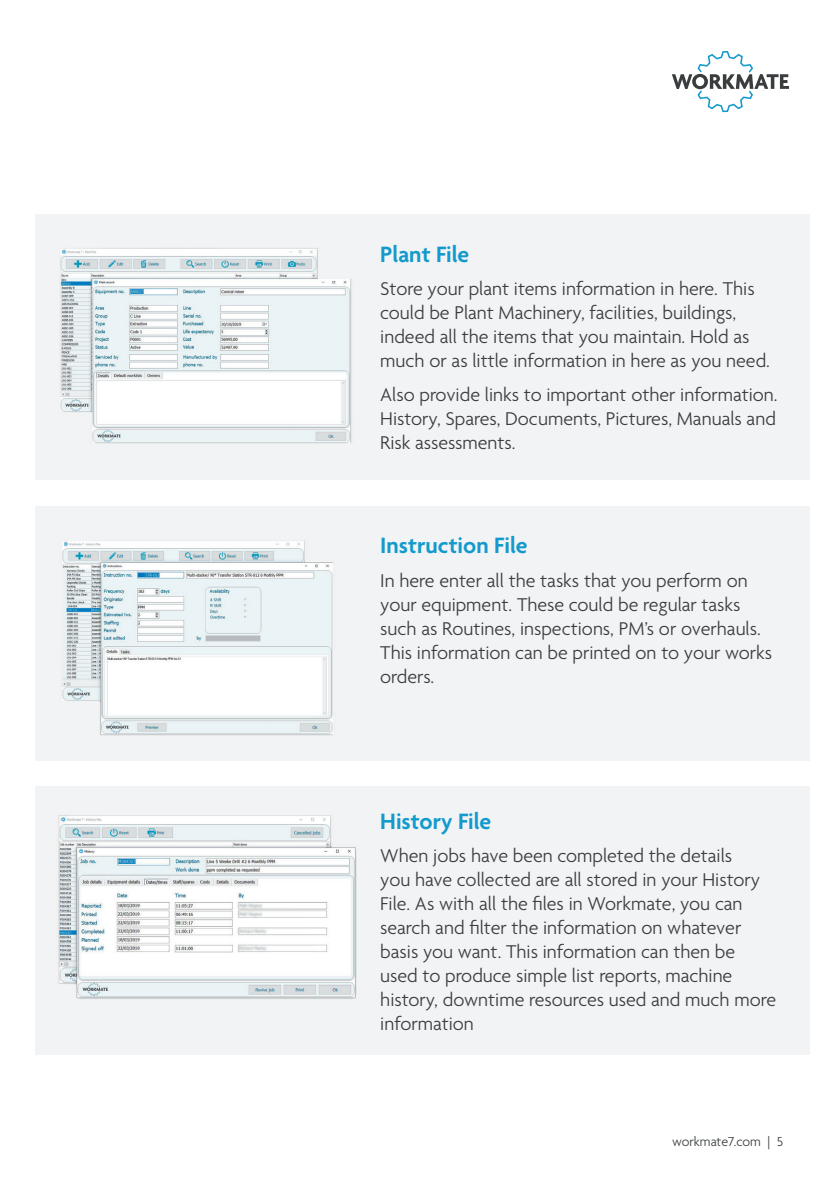
<style>
.page{position:relative;width:840px;height:1191px;background:#fff}
.page>*{position:absolute;margin:0;border:0;box-sizing:border-box;transform-origin:0 0}
.t1{font:600 24px "Agenda";color:#139acc}
.t2{font:300 20px/24px "Agenda";color:#393d3e}
.t3{font:300 14px "Agenda";color:#393d3e}
</style>
<div class="page">
<div style="left:35px;top:214px;width:774px;height:265px;background:#f2f3f4"></div>
<div style="left:35px;top:506px;width:774px;height:254px;background:#f2f3f4"></div>
<div style="left:35px;top:786px;width:774px;height:268px;background:#f2f3f4"></div>
<img style="left:60px;top:248px;width:292px;height:196px">
<img style="left:62px;top:541px;width:271px;height:195px">
<img style="left:58px;top:815px;width:299px;height:184px">
<svg style="left:672px;top:51px;width:116px;height:61px"></svg>
<p class="t1" style="left:380px;top:241px;width:91px">Plant File</p>
<p class="t2" style="left:380px;top:278px;width:391px">Store your plant items information in here. This could be Plant Machinery, facilities, buildings, indeed all the items that you maintain. Hold as much or as little information in here as you need.</p>
<p class="t2" style="left:380px;top:384px;width:398px;text-align:justify">Also provide links to important other information.<br>History, Spares, Documents, Pictures, Manuals and Risk assessments.</p>
<p class="t1" style="left:380px;top:532px;width:149px">Instruction File</p>
<p class="t2" style="left:380px;top:569px;width:393px">In here enter all the tasks that you perform on your equipment. These could be regular tasks such as Routines, inspections, PM’s or overhauls.<br>This information can be printed on to your works orders.</p>
<p class="t1" style="left:380px;top:808px;width:112px">History File</p>
<p class="t2" style="left:380px;top:845px;width:397px">When jobs have been completed the details<br>you have collected are all stored in your History File. As with all the files in Workmate, you can search and filter the information on whatever basis you want. This information can then be used to produce simple list reports, machine history, downtime resources used and much more information</p>
<p class="t3" style="left:671px;top:1134px;width:113px">workmate7.com | 5</p>
</div>
